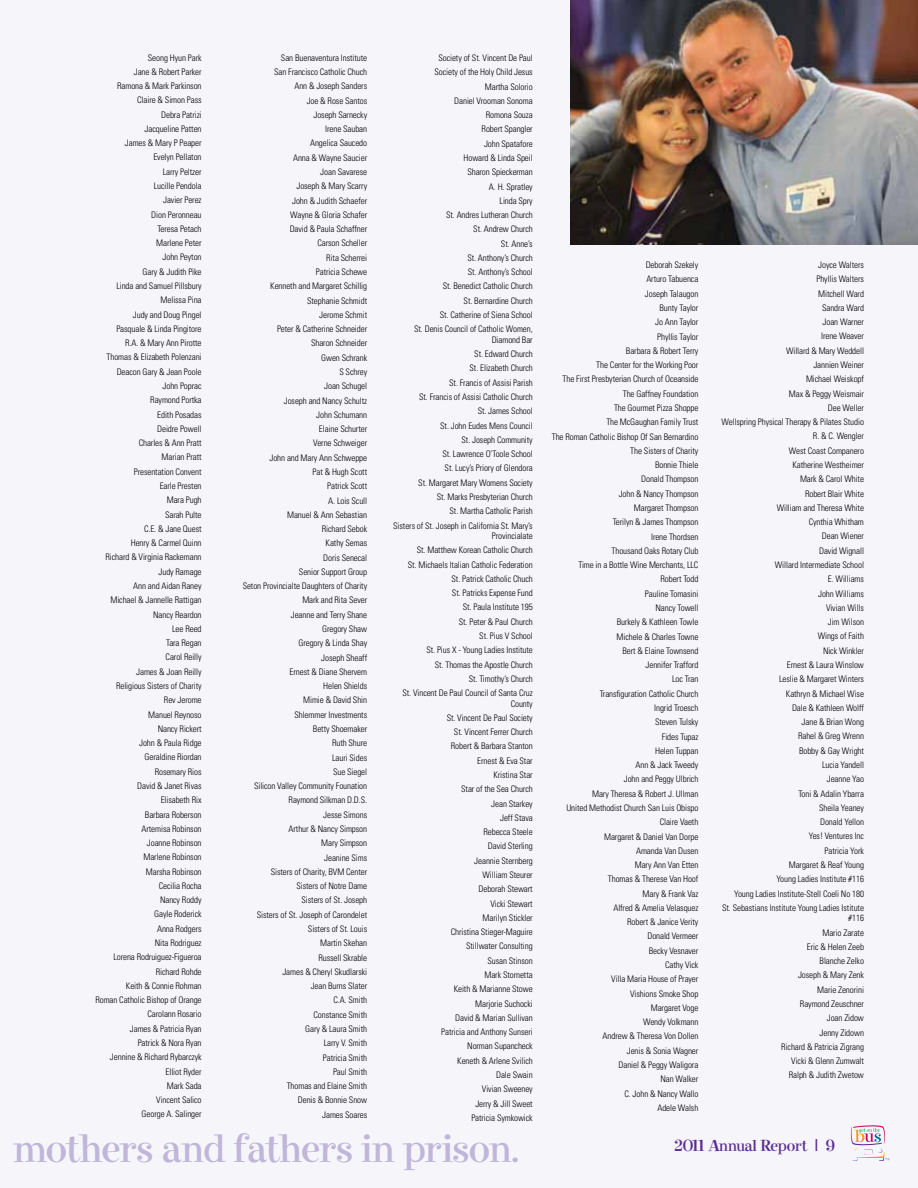
<style>
.page{position:relative;width:918px;height:1188px;background:#f6f5fa}
.page>*{position:absolute;margin:0;border:0;box-sizing:border-box;transform-origin:0 0}
.t1{font:45px "Elroy";letter-spacing:-.01em;color:#bfb6d9}
.t2{font:18px "Elroy";letter-spacing:-.01em;color:#5c2d91}
.t3{font:300 condensed 9px/14.2px "Univers LT Std";letter-spacing:-.01em;color:#000;text-align:right}
.s1{font-family:"Clarendon"}
</style>
<div class="page">
<img style="left:570px;top:0;width:348px;height:245px">
<svg style="left:850px;top:1125px;width:39px;height:36px"></svg>
<p class="t3" style="left:95px;top:50px;width:108px">Seong Hyun Park<br>Jane &amp; Robert Parker<br>Ramona &amp; Mark Parkinson<br>Claire &amp; Simon Pass<br>Debra Patrizi<br>Jacqueline Patten<br>James &amp; Mary P Peaper<br>Evelyn Pellaton<br>Larry Peltzer<br>Lucille Pendola<br>Javier Perez<br>Dion Peronneau<br>Teresa Petach<br>Marlene Peter<br>John Peyton<br>Gary &amp; Judith Pike<br>Linda and Samuel Pillsbury<br>Melissa Pina<br>Judy and Doug Pingel<br>Pasquale &amp; Linda Pingitore<br>R.A. &amp; Mary Ann Pirotte<br>Thomas &amp; Elizabeth Polenzani<br>Deacon Gary &amp; Jean Poole<br>John Poprac<br>Raymond Portka<br>Edith Posadas<br>Deidre Powell<br>Charles &amp; Ann Pratt<br>Marian Pratt<br>Presentation Convent<br>Earle Presten<br>Mara Pugh<br>Sarah Pulte<br>C.E. &amp; Jane Quest<br>Henry &amp; Carmel Quinn<br>Richard &amp; Virginia Rackemann<br>Judy Ramage<br>Ann and Aidan Raney<br>Michael &amp; Jannelle Rattigan<br>Nancy Reardon<br>Lee Reed<br>Tara Regan<br>Carol Reilly<br>James &amp; Joan Reilly<br>Religious Sisters of Charity<br>Rev Jerome<br>Manuel Reynoso<br>Nancy Rickert<br>John &amp; Paula Ridge<br>Geraldine Riordan<br>Rosemary Rios<br>David &amp; Janet Rivas<br>Elisabeth Rix<br>Barbara Roberson<br>Artemisa Robinson<br>Joanne Robinson<br>Marlene Robinson<br>Marsha Robinson<br>Cecilia Rocha<br>Nancy Roddy<br>Gayle Roderick<br>Anna Rodgers<br>Nita Rodriguez<br>Lorena Rodruiguez-Figueroa<br>Richard Rohde<br>Keith &amp; Connie Rohman<br>Roman Catholic Bishop of Orange<br>Carolann Rosario<br>James &amp; Patricia Ryan<br>Patrick &amp; Nora Ryan<br>Jennine &amp; Richard Rybarczyk<br>Elliot Ryder<br>Mark Sada<br>Vincent Salico<br>George A. Salinger</p>
<p class="t3" style="left:243px;top:50px;width:126px">San Buenaventura Institute<br>San Francisco Catholic Chuch<br>Ann &amp; Joseph Sanders<br>Joe &amp; Rose Santos<br>Joseph Sarnecky<br>Irene Sauban<br>Angelica Saucedo<br>Anna &amp; Wayne Saucier<br>Joan Savarese<br>Joseph &amp; Mary Scarry<br>John &amp; Judith Schaefer<br>Wayne &amp; Gloria Schafer<br>David &amp; Paula Schaffner<br>Carson Scheller<br>Rita Scherrei<br>Patricia Schewe<br>Kenneth and Margaret Schillig<br>Stephanie Schmidt<br>Jerome Schmit<br>Peter &amp; Catherine Schneider<br>Sharon Schneider<br>Gwen Schrank<br>S Schrey<br>Joan Schugel<br>Joseph and Nancy Schultz<br>John Schumann<br>Elaine Schurter<br>Verne Schweiger<br>John and Mary Ann Schweppe<br>Pat &amp; Hugh Scott<br>Patrick Scott<br>A. Lois Scull<br>Manuel &amp; Ann Sebastian<br>Richard Sebok<br>Kathy Semas<br>Doris Senecal<br>Senior Support Group<br>Seton Provincialte Daughters of Charity<br>Mark and Rita Sever<br>Jeanne and Terry Shane<br>Gregory Shaw<br>Gregory &amp; Linda Shay<br>Joseph Sheaff<br>Ernest &amp; Diane Shervem<br>Helen Shields<br>Mimie &amp; David Shin<br>Shlemmer Investments<br>Betty Shoemaker<br>Ruth Shure<br>Lauri Sides<br>Sue Siegel<br>Silicon Valley Community Founation<br>Raymond Silkman D.D.S.<br>Jesse Simons<br>Arthur &amp; Nancy Simpson<br>Mary Simpson<br>Jeanine Sims<br>Sisters of Charity, BVM Center<br>Sisters of Notre Dame<br>Sisters of St. Joseph<br>Sisters of St. Joseph of Carondelet<br>Sisters of St. Louis<br>Martin Skehan<br>Russell Skrable<br>James &amp; Cheryl Skudlarski<br>Jean Burns Slater<br>C.A. Smith<br>Constance Smith<br>Gary &amp; Laura Smith<br>Larry V. Smith<br>Patricia Smith<br>Paul Smith<br>Thomas and Elaine Smith<br>Denis &amp; Bonnie Snow<br>James Soares</p>
<p class="t3" style="left:414px;top:51px;width:120px">Society of St. Vincent De Paul<br>Society of the Holy Child Jesus<br>Martha Solorio<br>Daniel Vrooman Sonoma<br>Romona Souza<br>Robert Spangler<br>John Spatafore<br>Howard &amp; Linda Speil<br>Sharon Spieckerman<br>A. H. Spratley<br>Linda Spry<br>St. Andres Lutheran Church<br>St. Andrew Church<br>St. Anne’s<br>St. Anthony’s Church<br>St. Anthony’s School<br>St. Benedict Catholic Church<br>St. Bernardine Church<br>St. Catherine of Siena School<br>St. Denis Council of Catholic Women,</p>
<p class="t3" style="left:393px;top:333px;width:141px">Diamond Bar<br>St. Edward Church<br>St. Elizabeth Church<br>St. Francis of Assisi Parish<br>St. Francis of Assisi Catholic Church<br>St. James School<br>St. John Eudes Mens Council<br>St. Joseph Community<br>St. Lawrence O’Toole School<br>St. Lucy’s Priory of Glendora<br>St. Margaret Mary Womens Society<br>St. Marks Presbyterian Church<br>St. Martha Catholic Parish<br>Sisters of St. Joseph in California St. Mary’s</p>
<p class="t3" style="left:402px;top:529px;width:132px">Provincialate<br>St. Matthew Korean Catholic Church<br>St. Michaels Italian Catholic Federation<br>St. Patrick Catholic Chuch<br>St. Patricks Expense Fund<br>St. Paula Institute 195<br>St. Peter &amp; Paul Church<br>St. Pius V School<br>St. Pius X - Young Ladies Institute<br>St. Thomas the Apostle Church<br>St. Timothy’s Church<br>St. Vincent De Paul Council of Santa Cruz</p>
<p class="t3" style="left:441px;top:696px;width:93px">County<br>St. Vincent De Paul Society<br>St. Vincent Ferrer Church<br>Robert &amp; Barbara Stanton<br>Ernest &amp; Eva Star<br>Kristina Star<br>Star of the Sea Church<br>Jean Starkey<br>Jeff Stava<br>Rebecca Steele<br>David Sterling<br>Jeannie Sternberg<br>William Steurer<br>Deborah Stewart<br>Vicki Stewart<br>Marilyn Stickler<br>Christina Stieger-Maguire<br>Stillwater Consulting<br>Susan Stinson<br>Mark Stornetta<br>Keith &amp; Marianne Stowe<br>Marjorie Suchocki<br>David &amp; Marian Sullivan<br>Patricia and Anthony Sunseri<br>Norman Supancheck<br>Keneth &amp; Arlene Svilich<br>Dale Swain<br>Vivian Sweeney<br>Jerry &amp; Jill Sweet<br>Patricia Symkowick</p>
<p class="t3" style="left:552px;top:258px;width:148px">Deborah Szekely<br>Arturo Tabuenca<br>Joseph Talaugon<br>Bunty Taylor<br>Jo Ann Taylor<br>Phyllis Taylor<br>Barbara &amp; Robert Terry<br>The Center for the Working Poor<br>The First Presbyterian Church of Oceanside<br>The Gaffney Foundation<br>The Gourmet Pizza Shoppe<br>The McGaughan Family Trust<br>The Roman Catholic Bishop Of San Bernardino<br>The Sisters of Charity<br>Bonnie Thiele<br>Donald Thompson<br>John &amp; Nancy Thompson<br>Margaret Thompson<br>Terilyn &amp; James Thompson<br>Irene Thordsen<br>Thousand Oaks Rotary Club<br>Time in a Bottle Wine Merchants, LLC<br>Robert Todd<br>Pauline Tomasini<br>Nancy Towell<br>Burkely &amp; Kathleen Towle<br>Michele &amp; Charles Towne<br>Bert &amp; Elaine Townsend<br>Jennifer Trafford<br>Loc Tran<br>Transfiguration Catholic Church<br>Ingrid Troesch<br>Steven Tulsky<br>Fides Tupaz<br>Helen Tuppan<br>Ann &amp; Jack Tweedy<br>John and Peggy Ulbrich<br>Mary Theresa &amp; Robert J. Ullman<br>United Methodist Church San Luis Obispo<br>Claire Vaeth<br>Margaret &amp; Daniel Van Dorpe<br>Amanda Van Dusen<br>Mary Ann Van Etten<br>Thomas &amp; Therese Van Hoof<br>Mary &amp; Frank Vaz<br>Alfred &amp; Amelia Velasquez<br>Robert &amp; Janice Verity<br>Donald Vermeer<br>Becky Vesnaver<br>Cathy Vick<br>Villa Maria House of Prayer<br>Vishions Smoke Shop<br>Margaret Voge<br>Wendy Volkmann<br>Andrew &amp; Theresa Von Dollen<br>Jenis &amp; Sonia Wagner<br>Daniel &amp; Peggy Waligora<br>Nan Walker<br>C. John &amp; Nancy Wallo<br>Adele Walsh</p>
<p class="t3" style="left:722px;top:258px;width:144px">Joyce Walters<br>Phyllis Walters<br>Mitchell Ward<br>Sandra Ward<br>Joan Warner<br>Irene Weaver<br>Willard &amp; Mary Weddell<br>Jannien Weiner<br>Michael Weiskopf<br>Max &amp; Peggy Weismair<br>Dee Weller<br>Wellspring Physical Therapy &amp; Pilates Studio<br>R. &amp; C. Wengler<br>West Coast Companero<br>Katherine Westheimer<br>Mark &amp; Carol White<br>Robert Blair White<br>William and Theresa White<br>Cynthia Whitham<br>Dean Wiener<br>David Wignall<br>Willard Intermediate School<br>E. Williams<br>John Williams<br>Vivian Wills<br>Jim Wilson<br>Wings of Faith<br>Nick Winkler<br>Ernest &amp; Laura Winslow<br>Leslie &amp; Margaret Winters<br>Kathryn &amp; Michael Wise<br>Dale &amp; Kathleen Wolff<br>Jane &amp; Brian Wong<br>Rahel &amp; Greg Wrenn<br>Bobby &amp; Gay Wright<br>Lucia Yandell<br>Jeanne Yao<br>Toni &amp; Adalin Ybarra<br>Sheila Yeaney<br>Donald Yellon<br>Yes! Ventures Inc<br>Patricia York<br>Margaret &amp; Reaf Young<br>Young Ladies Institute #116<br>Young Ladies Institute-Stell Coeli No 180<br>St. Sebastians Institute Young Ladies Istitute</p>
<p class="t3" style="left:781px;top:911px;width:84px">#116<br>Mario Zarate<br>Eric &amp; Helen Zeeb<br>Blanche Zelko<br>Joseph &amp; Mary Zenk<br>Marie Zenorini<br>Raymond Zeuschner<br>Joan Zidow<br>Jenny Zidown<br>Richard &amp; Patricia Zigrang<br>Vicki &amp; Glenn Zumwalt<br>Ralph &amp; Judith Zwetow</p>
<h1 class="t1" style="left:13px;top:1126px;width:507px">mothers and fathers in prison.</h1>
<h2 class="t2" style="left:675px;top:1137px;width:162px">2011 Annual Report <span class="s1">|</span> 9</h2>
<h2 class="t2" style="left:671px;top:1137px;width:162px">2011 Annual Report <span class="s1">|</span> 9</h2>
</div>
